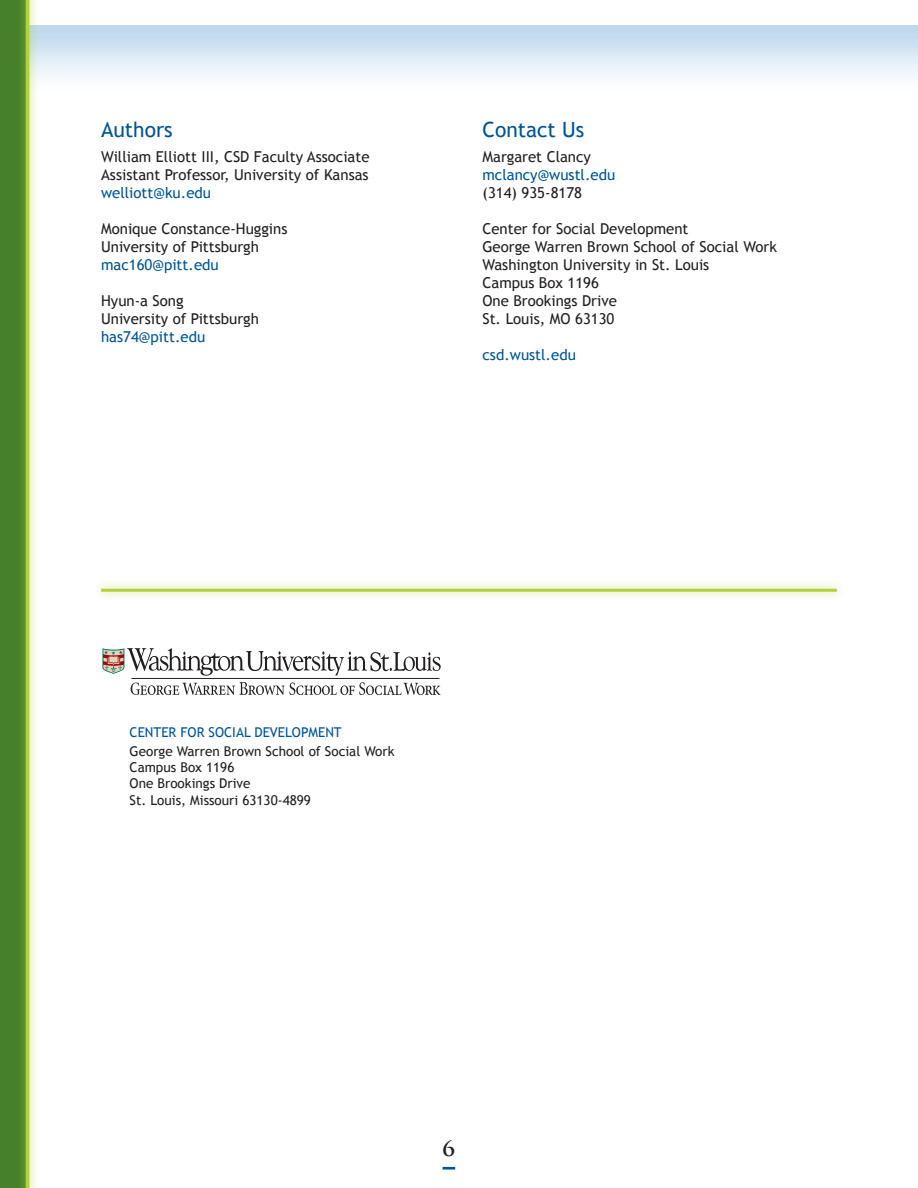
<style>
.page{position:relative;width:918px;height:1188px;background:#fff}
.page>*{position:absolute;margin:0;border:0;box-sizing:border-box;transform-origin:0 0}
.t1{font:21px "Trebuchet MS";color:#005495}
.t2{font:700 21px "Trajan Pro";color:#231f20}
.t3{font:15px/18px "Trebuchet MS";color:#231f20}
.t4{font:15px "Trebuchet MS";color:#005495}
.t5{font:13.5px/16.2px "Trebuchet MS";color:#231f20}
.t6{font:13.5px "Trebuchet MS";color:#005495}
</style>
<div class="page">
<div style="left:0;top:25px;width:918px;height:75px;background:linear-gradient(to bottom,#bdd7ec,#fff)"></div>
<svg style="left:443px;top:1167px;width:12px;height:3px"></svg>
<div style="left:0;top:0;width:28px;height:1188px;background:#45802a"></div>
<div style="left:16px;top:0;width:23px;height:1188px;background:#b3d237;opacity:.75"></div>
<hr style="left:26px;top:0;width:3px;height:1188px;background:#b3d237">
<div style="left:92px;top:579px;width:754px;height:23px;background:#b3d237;opacity:.75"></div>
<hr style="left:101px;top:589px;width:736px;height:3px;background:#b3d237">
<svg style="left:131px;top:682px;width:309px;height:13px"></svg>
<hr style="left:131px;top:678px;width:308px;height:1px;background:#231f20">
<svg style="left:102px;top:648px;width:339px;height:28px"></svg>
<h1 class="t1" style="left:101px;top:117px;width:73px">Authors</h1>
<p class="t3" style="left:101px;top:148px;width:270px">William Elliott III, CSD Faculty Associate<br>Assistant Professor, University of Kansas</p>
<p class="t4" style="left:101px;top:184px;width:111px">welliott@ku.edu</p>
<p class="t3" style="left:101px;top:220px;width:188px">Monique Constance-Huggins<br>University of Pittsburgh</p>
<p class="t4" style="left:101px;top:256px;width:119px">mac160@pitt.edu</p>
<p class="t3" style="left:101px;top:292px;width:159px">Hyun-a Song<br>University of Pittsburgh</p>
<p class="t4" style="left:101px;top:328px;width:106px">has74@pitt.edu</p>
<h1 class="t1" style="left:483px;top:117px;width:103px">Contact Us</h1>
<p class="t3" style="left:483px;top:148px;width:110px">Margaret Clancy</p>
<p class="t4" style="left:483px;top:166px;width:134px">mclancy@wustl.edu</p>
<p class="t3" style="left:483px;top:184px;width:101px">(314) 935-8178</p>
<p class="t3" style="left:483px;top:220px;width:296px">Center for Social Development<br>George Warren Brown School of Social Work<br>Washington University in St. Louis<br>Campus Box 1196<br>One Brookings Drive<br>St. Louis, MO 63130</p>
<p class="t4" style="left:483px;top:346px;width:95px">csd.wustl.edu</p>
<p class="t6" style="left:130px;top:724px;width:17px">Center</p>
<p class="t6" style="left:181px;top:724px;width:9px">for</p>
<p class="t6" style="left:209px;top:724px;width:15px">Social</p>
<p class="t6" style="left:254px;top:724px;width:18px">Development</p>
<p class="t5" style="left:130px;top:743px;width:266px">George Warren Brown School of Social Work<br>Campus Box 1196<br>One Brookings Drive<br>St. Louis, Missouri 63130-4899</p>
<h1 class="t2" style="left:443px;top:1136px;width:14px">6</h1>
</div>
